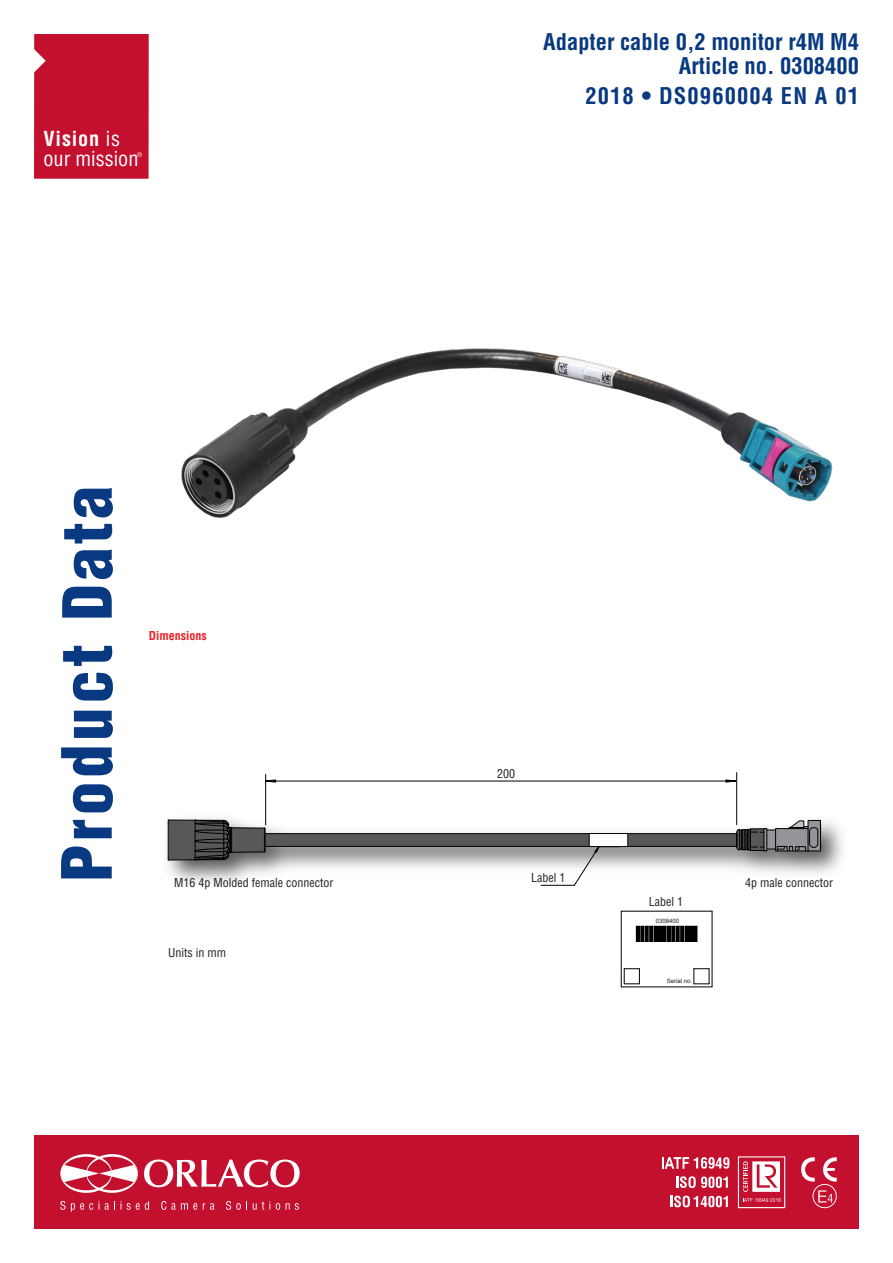
<style>
.page{position:relative;width:893px;height:1263px;background:#fff}
.page>*{position:absolute;margin:0;border:0;box-sizing:border-box;transform-origin:0 0}
.t1{font:900 condensed 67.5px "Helvetica LT Std";letter-spacing:.05em;color:#083981}
.Broodtekst{font:700 condensed 22.5px "Helvetica LT Std";color:#083981}
.Broodtekst-2{font:700 condensed 22.5px "Helvetica LT Std";letter-spacing:.05em;color:#083981}
.t2{font:condensed 20.25px/20.2px "Helvetica LT Std";color:#fff}
.t3{font:condensed 12px "Helvetica LT Std";color:#231f20}
.Broodtekst-3{font:700 condensed 12px "Helvetica LT Std";color:#ee1d23}
.t4{font:condensed 6.3px "Helvetica LT Std";color:#fff}
.t5{font:6px "Arial";color:#231f20}
.s1{font-weight:700}
.s2{font-size:66px}
</style>
<div class="page">
<div style="left:34px;top:1135px;width:825px;height:94px;background:#c3102f"></div>
<div style="left:34px;top:34px;width:115px;height:145px;background:#c3102f"></div>
<svg style="left:676px;top:1176px;width:52px;height:12px"></svg>
<div style="left:738px;top:1156px;width:47px;height:52px;border:1px solid #fff"></div>
<svg style="left:670px;top:1196px;width:58px;height:11px"></svg>
<svg style="left:743px;top:1198px;width:38px;height:4px"></svg>
<svg style="left:743px;top:1161px;width:37px;height:31px"></svg>
<svg style="left:662px;top:1157px;width:67px;height:12px"></svg>
<svg style="left:801px;top:1157px;width:36px;height:51px"></svg>
<svg style="left:60px;top:1154px;width:78px;height:39px"></svg>
<svg style="left:60px;top:1201px;width:5px;height:9px"></svg>
<svg style="left:71px;top:1203px;width:22px;height:9px"></svg>
<svg style="left:99px;top:1201px;width:16px;height:9px"></svg>
<svg style="left:121px;top:1201px;width:28px;height:9px"></svg>
<svg style="left:161px;top:1201px;width:36px;height:9px"></svg>
<svg style="left:203px;top:1203px;width:11px;height:7px"></svg>
<svg style="left:226px;top:1201px;width:21px;height:9px"></svg>
<svg style="left:253px;top:1201px;width:17px;height:9px"></svg>
<svg style="left:276px;top:1203px;width:4px;height:7px"></svg>
<svg style="left:286px;top:1203px;width:13px;height:7px"></svg>
<svg style="left:144px;top:1159px;width:156px;height:28px"></svg>
<img style="left:808px;top:819px;width:34px;height:54px">
<hr style="left:736px;top:772px;width:1px;height:53px;background:#000001">
<hr style="left:265px;top:774px;width:1px;height:51px;background:#000001">
<svg style="left:725px;top:779px;width:11px;height:4px"></svg>
<svg style="left:265px;top:779px;width:11px;height:4px"></svg>
<hr style="left:266px;top:781px;width:470px;height:1px;background:#000001">
<svg style="left:168px;top:820px;width:653px;height:66px"></svg>
<div style="left:589px;top:833px;width:39px;height:13px;background:#fff"></div>
<div style="left:589px;top:833px;width:39px;height:14px;border:1px solid #000001"></div>
<svg style="left:693px;top:968px;width:17px;height:16px"></svg>
<svg style="left:624px;top:968px;width:16px;height:16px"></svg>
<svg style="left:636px;top:926px;width:62px;height:16px"></svg>
<hr style="left:712px;top:911px;width:1px;height:76px;background:#000001">
<hr style="left:621px;top:986px;width:91px;height:1px;background:#000001">
<hr style="left:621px;top:911px;width:1px;height:76px;background:#000001">
<hr style="left:621px;top:911px;width:91px;height:1px;background:#000001">
<hr style="left:694px;top:926px;width:3px;height:15px;background:#000001">
<hr style="left:689px;top:926px;width:3px;height:15px;background:#000001">
<hr style="left:685px;top:926px;width:3px;height:15px;background:#000001">
<hr style="left:681px;top:926px;width:3px;height:15px;background:#000001">
<hr style="left:676px;top:926px;width:3px;height:15px;background:#000001">
<hr style="left:672px;top:926px;width:3px;height:15px;background:#000001">
<hr style="left:667px;top:926px;width:3px;height:15px;background:#000001">
<hr style="left:663px;top:926px;width:3px;height:15px;background:#000001">
<hr style="left:658px;top:926px;width:3px;height:15px;background:#000001">
<hr style="left:654px;top:926px;width:3px;height:15px;background:#000001">
<hr style="left:650px;top:926px;width:3px;height:15px;background:#000001">
<hr style="left:645px;top:926px;width:3px;height:15px;background:#000001">
<hr style="left:641px;top:926px;width:3px;height:15px;background:#000001">
<hr style="left:636px;top:926px;width:3px;height:15px;background:#000001">
<img style="left:181px;top:348px;width:652px;height:170px">
<p class="t2" style="left:44px;top:129px;width:96px"><span class="s1">Vision</span> is our mission</p>
<p class="t4" style="left:137px;top:151px;width:6px">®</p>
<p class="Broodtekst" style="left:543px;top:28px;width:317px">Adapter cable 0,2 monitor r4M M4</p>
<p class="Broodtekst" style="left:679px;top:52px;width:181px">Article no. 0308400</p>
<p class="Broodtekst-2" style="left:585px;top:82px;width:275px">2018 • DS0960004 EN A 01</p>
<p class="t1" style="left:44px;top:882px;width:397px;rotate:-90deg">Product <span class="s2">Data</span></p>
<p class="Broodtekst-3" style="left:149px;top:628px;width:59px">Dimensions</p>
<p class="t3" style="left:497px;top:766px;width:19px">200</p>
<p class="t3" style="left:531px;top:870px;width:36px">Label 1</p>
<p class="t3" style="left:174px;top:875px;width:161px">M16 4p Molded female connector</p>
<p class="t3" style="left:745px;top:875px;width:89px">4p male connector</p>
<p class="t5" style="left:656px;top:917px;width:25px">0308400</p>
<p class="t3" style="left:649px;top:894px;width:36px">Label 1</p>
<p class="t3" style="left:168px;top:945px;width:59px">Units in mm</p>
<p class="t5" style="left:667px;top:977px;width:27px">Serial no.</p>
</div>
